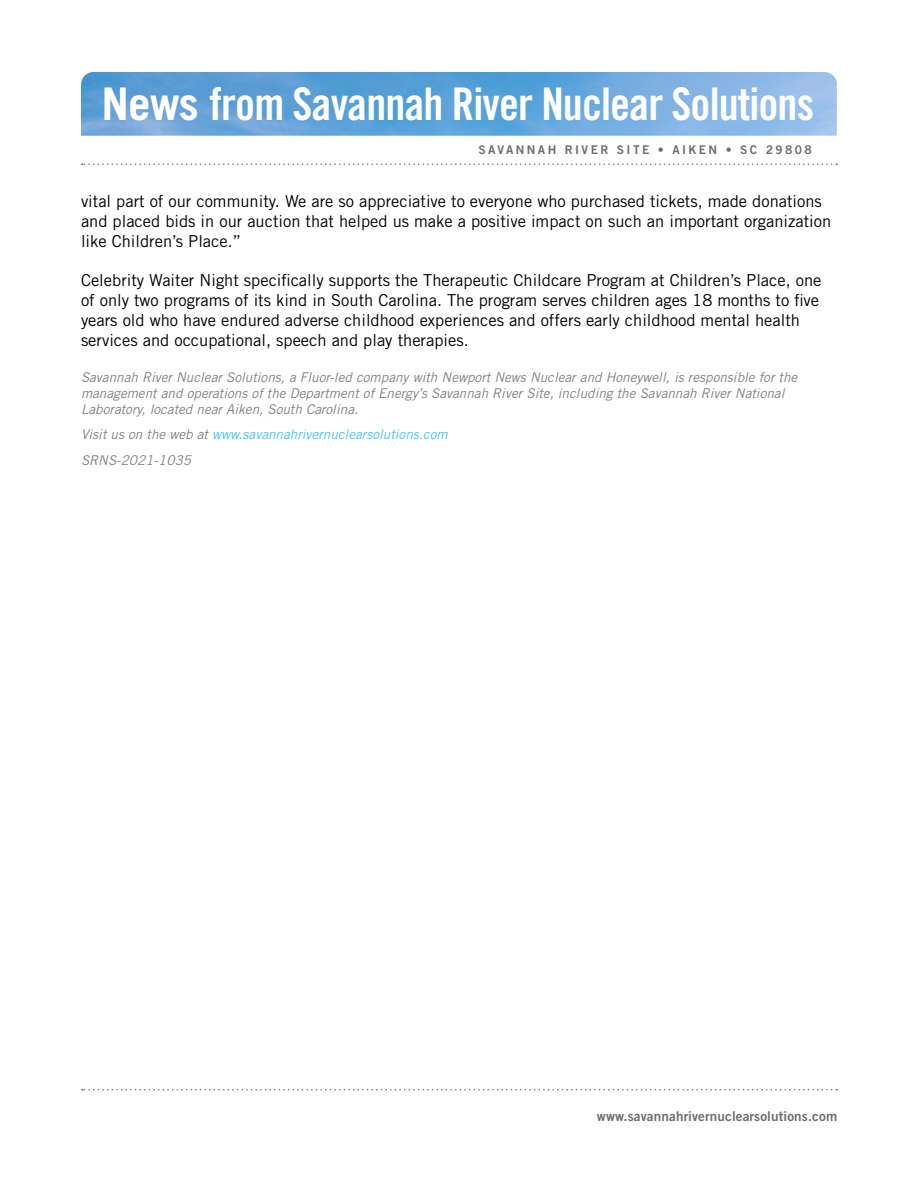
<style>
.page{position:relative;width:918px;height:1188px;background:#fff}
.page>*{position:absolute;margin:0;border:0;box-sizing:border-box;transform-origin:0 0}
.t1{font:45px "Trade Gothic LT Std Bd Cn 20";letter-spacing:-.02em;color:#fff}
.t2{font:16.5px/19.8px "Trade Gothic LT Std";color:#000}
.t3{font:italic 13.5px/16.2px "Trade Gothic LT Std";color:#808285}
.t4{font:italic 13.5px/25.5px "Trade Gothic LT Std";color:#44c8f5}
.t5{font:13.5px "Trade Gothic LT Std Bd 2";letter-spacing:.01em;color:#6d6e71}
.t6{font:12px "Trade Gothic LT Std Bd 2";letter-spacing:.2em;color:#6d6e71}
.s1{font-family:"Trade Gothic LT Std";font-weight:700}
.s2{color:#808285}
</style>
<div class="page">
<img style="left:81px;top:72px;width:756px;height:64px">
<svg style="left:82px;top:163px;width:755px;height:2px"></svg>
<svg style="left:82px;top:1089px;width:755px;height:1px"></svg>
<h1 class="t1" style="left:102px;top:77px;width:714px"><span class="s1">News</span> from Savannah River Nuclear Solutions</h1>
<p class="t6" style="left:478px;top:143px;width:335px">SAVANNAH RIVER SITE • AIKEN • SC 29808</p>
<p class="t2" style="left:81px;top:191px;width:752px">vital part of our community. We are so appreciative to everyone who purchased tickets, made donations and placed bids in our auction that helped us make a positive impact on such an important organization like Children’s Place.”</p>
<p class="t2" style="left:81px;top:270px;width:742px">Celebrity Waiter Night specifically supports the Therapeutic Childcare Program at Children’s Place, one of only two programs of its kind in South Carolina. The program serves children ages 18 months to five years old who have endured adverse childhood experiences and offers early childhood mental health services and occupational, speech and play therapies.</p>
<p class="t3" style="left:81px;top:369px;width:718px">Savannah River Nuclear Solutions, a Fluor-led company with Newport News Nuclear and Honeywell, is responsible for the management and operations of the Department of Energy’s Savannah River Site, including the Savannah River National<br>Laboratory, located near Aiken, South Carolina.</p>
<p class="t4" style="left:81px;top:422px;width:368px"><span class="s2">Visit us on the web at</span> www.savannahrivernuclearsolutions.com<br><span class="s2">SRNS-2021-1035</span></p>
<p class="t5" style="left:597px;top:1107px;width:242px">www.savannahrivernuclearsolutions.com</p>
</div>
